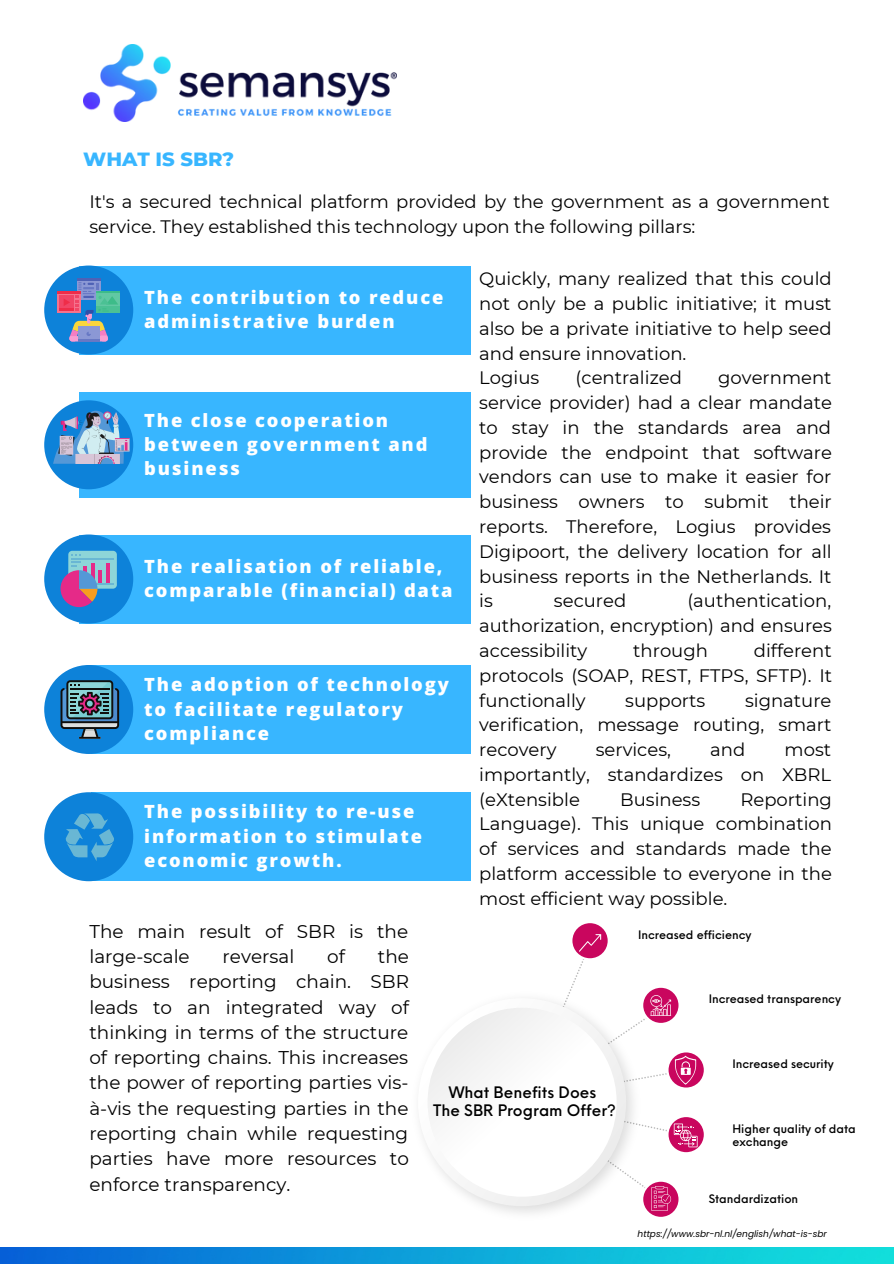
<style>
.page{position:relative;width:894px;height:1264px;background:#fff}
.page>*{position:absolute;margin:0;border:0;box-sizing:border-box;transform-origin:0 0}
.t1{font:800 19.5px "Montserrat";color:#38b6ff}
.t2{font:18.45px/25.3px "Montserrat";color:#000}
.t3{font:800 18.3px/24.5px "Open Sans Hebrew";letter-spacing:.1em;color:#fff}
.t4{font:18px/24.8px "Montserrat";color:#000;text-align:justify}
.t5{font:500 15.45px "Neue Einstellung";color:#000}
.t6{font:500 11.4px/13.4px "Neue Einstellung";color:#000}
.t7{font:italic 9px "Poppins";color:#000}
</style>
<div class="page">
<img style="left:0;top:1247px;width:893px;height:16px">
<img style="left:83px;top:44px;width:313px;height:77px">
<div style="left:80px;top:265px;width:391px;height:89px;background:#38b6ff"></div>
<div style="left:44px;top:265px;width:89px;height:89px;background:#0d82d9;border-radius:50%"></div>
<div style="left:80px;top:391px;width:391px;height:106px;background:#38b6ff"></div>
<div style="left:44px;top:400px;width:89px;height:89px;background:#0d82d9;border-radius:50%"></div>
<div style="left:80px;top:534px;width:391px;height:89px;background:#38b6ff"></div>
<div style="left:44px;top:534px;width:89px;height:89px;background:#0d82d9;border-radius:50%"></div>
<div style="left:91px;top:665px;width:380px;height:89px;background:#38b6ff"></div>
<div style="left:44px;top:665px;width:89px;height:89px;background:#0d82d9;border-radius:50%"></div>
<div style="left:77px;top:278px;width:24px;height:22px;background:linear-gradient(to right,#4e61b6,#4e61b6)"></div>
<div style="left:57px;top:291px;width:24px;height:22px;background:#f5738d"></div>
<hr style="left:57px;top:291px;width:24px;height:2px;background:#ef2d49">
<hr style="left:77px;top:278px;width:24px;height:2px;background:#4e61b6">
<div style="left:96px;top:291px;width:24px;height:22px;background:#3dbc89"></div>
<div style="left:96px;top:293px;width:24px;height:14px;background:#61c8a3"></div>
<div style="left:96px;top:307px;width:24px;height:6px;background:#4bc194"></div>
<svg style="left:59px;top:282px;width:59px;height:59px"></svg>
<div style="left:68px;top:551px;width:49px;height:37px;background:#8dd5d8;border-radius:4px"></div>
<hr style="left:71px;top:557px;width:43px;height:2px;background:#69b7d4">
<hr style="left:98px;top:570px;width:4px;height:14px;background:#e52a88">
<hr style="left:106px;top:563px;width:4px;height:21px;background:#e52a88">
<hr style="left:71px;top:583px;width:43px;height:1px;background:#69b7d4">
<svg style="left:60px;top:561px;width:37px;height:46px"></svg>
<svg style="left:60px;top:680px;width:59px;height:58px"></svg>
<svg style="left:53px;top:410px;width:76px;height:54px"></svg>
<div style="left:91px;top:792px;width:380px;height:89px;background:#38b6ff"></div>
<div style="left:44px;top:792px;width:89px;height:89px;background:#0d82d9;border-radius:50%"></div>
<svg style="left:65px;top:813px;width:49px;height:48px"></svg>
<div style="left:427px;top:1007px;width:189px;height:189px;background:#f8f8f8;border-radius:50%"></div>
<svg style="left:523px;top:923px;width:181px;height:294px"></svg>
<p class="t1" style="left:83px;top:147px;width:152px">WHAT IS SBR?</p>
<p class="t4" style="left:89px;top:189px;width:741px">It's a secured technical platform provided by the government as a government service. They established this technology upon the following pillars:</p>
<p class="t3" style="left:144px;top:284px;width:300px">The contribution to reduce administrative burden</p>
<p class="t3" style="left:144px;top:407px;width:285px">The close cooperation between government and business</p>
<p class="t3" style="left:144px;top:553px;width:310px">The realisation of reliable, comparable (financial) data</p>
<p class="t3" style="left:144px;top:672px;width:306px">The adoption of technology to facilitate regulatory compliance</p>
<p class="t3" style="left:144px;top:799px;width:279px">The possibility to re-use information to stimulate economic growth.</p>
<p class="t4" style="left:479px;top:266px;width:354px">Quickly, many realized that this could not only be a public initiative; it must also be a private initiative to help seed and ensure innovation.</p>
<p class="t4" style="left:479px;top:365px;width:62px">Logius</p>
<p class="t4" style="left:575px;top:365px;width:108px">(centralized</p>
<p class="t4" style="left:479px;top:365px;width:354px;text-indent:239px">government service provider) had a clear mandate to stay in the standards area and provide the endpoint that software vendors can use to make it easier for business owners to submit their reports. Therefore, Logius provides Digipoort, the delivery location for all business reports in the Netherlands. It is</p>
<p class="t4" style="left:479px;top:588px;width:354px;text-indent:208px">(authentication, authorization, encryption) and ensures accessibility</p>
<p class="t4" style="left:553px;top:588px;width:74px">secured</p>
<p class="t4" style="left:479px;top:638px;width:354px;text-indent:274px">different protocols (SOAP, REST, FTPS, SFTP). It functionally</p>
<p class="t4" style="left:633px;top:638px;width:76px">through</p>
<p class="t4" style="left:479px;top:687px;width:353px;text-indent:266px">signature verification, message routing, smart recovery</p>
<p class="t4" style="left:625px;top:687px;width:82px">supports</p>
<p class="t4" style="left:595px;top:737px;width:77px">services,</p>
<p class="t4" style="left:710px;top:737px;width:37px">and</p>
<p class="t4" style="left:479px;top:737px;width:353px;text-indent:305px">most importantly, standardizes on XBRL (eXtensible</p>
<p class="t4" style="left:479px;top:786px;width:354px;text-indent:261px">Reporting Language). This unique combination of services and standards made the platform accessible to everyone in the most efficient way possible.</p>
<p class="t4" style="left:620px;top:786px;width:82px">Business</p>
<p class="t2" style="left:89px;top:918px;width:320px">The main result of SBR is the large-scale</p>
<p class="t2" style="left:222px;top:943px;width:73px">reversal</p>
<p class="t2" style="left:327px;top:943px;width:19px">of</p>
<p class="t2" style="left:89px;top:943px;width:321px;text-align:justify;text-indent:288px">the business reporting chain. SBR leads to an integrated way of thinking in terms of the structure of reporting chains. This increases the power of reporting parties vis&shy;à-vis the requesting parties in the reporting chain while requesting parties have more resources to enforce transparency.</p>
<p class="t5" style="left:448px;top:1078px;width:149px">What Benefits Does</p>
<p class="t5" style="left:433px;top:1096px;width:184px">The SBR Program Offer?</p>
<p class="t6" style="left:638px;top:926px;width:115px">Increased efficiency</p>
<p class="t6" style="left:708px;top:991px;width:134px">Increased transparency</p>
<p class="t6" style="left:732px;top:1056px;width:103px">Increased security</p>
<p class="t6" style="left:732px;top:1120px;width:125px">Higher quality of data exchange</p>
<p class="t6" style="left:708px;top:1191px;width:91px">Standardization</p>
<p class="t7" style="left:637px;top:1227px;width:191px">https://www.sbr-nl.nl/english/what-is-sbr</p>
</div>
